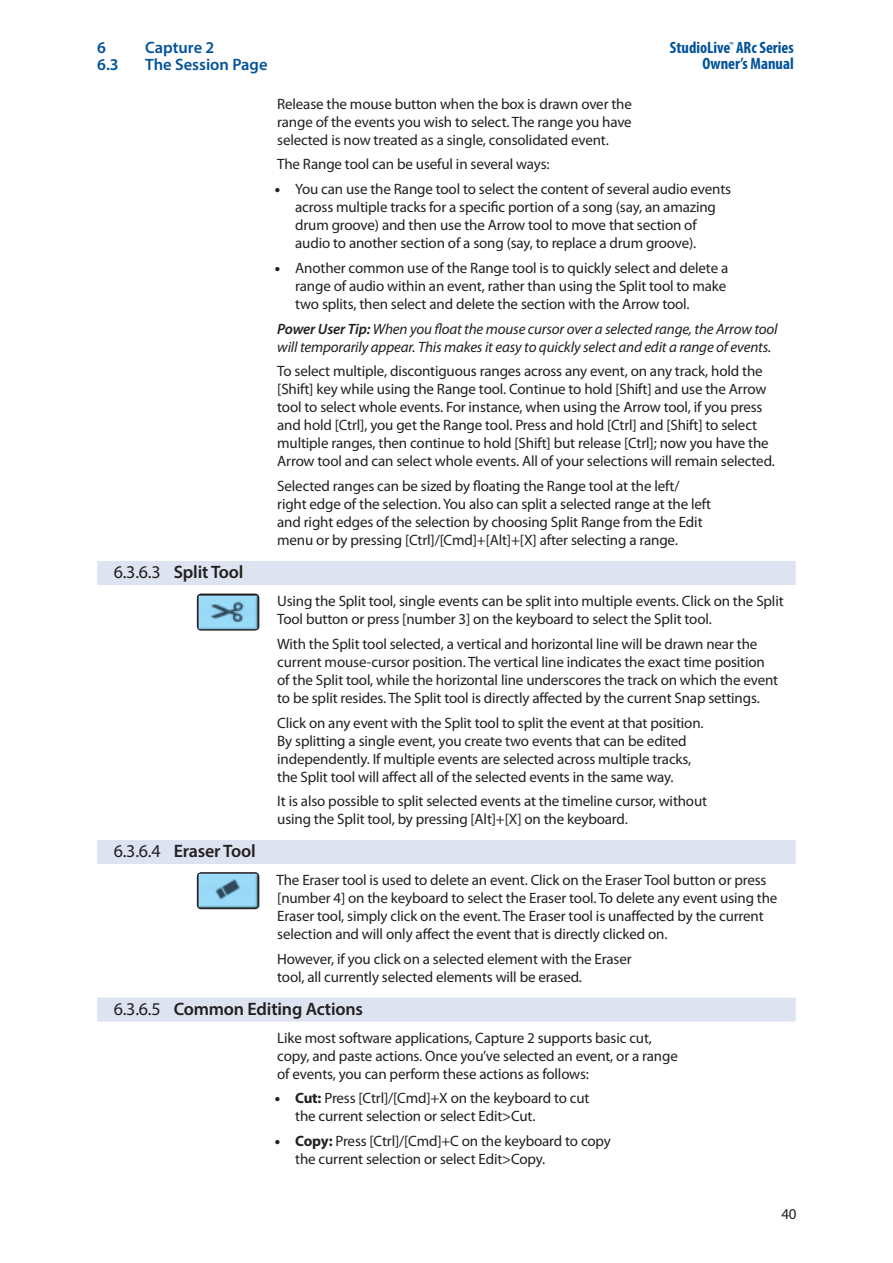
<style>
.page{position:relative;width:893px;height:1263px;background:#fff}
.page>*{position:absolute;margin:0;border:0;box-sizing:border-box;transform-origin:0 0}
.t1{font:600 18px "Myriad Pro";letter-spacing:-.01em;color:#231f20}
.t2{font:700 condensed 16.5px/16.5px "Myriad Pro";color:#01529b;text-align:right}
.t3{font:600 16.5px "Myriad Pro";color:#01529b}
.t4{font:15px/18px "Myriad Pro";letter-spacing:-.01em;color:#231f20}
.t5{font:italic 15px/18px "Myriad Pro";letter-spacing:-.01em;color:#231f20}
.s1{font-weight:400}
.s2{font-weight:900}
.s3{font-weight:600}
.s4{font-weight:700}
</style>
<div class="page">
<div style="left:97px;top:561px;width:699px;height:24px;background:#dee3f1"></div>
<div style="left:97px;top:840px;width:699px;height:24px;background:#dee3f1"></div>
<div style="left:97px;top:997px;width:699px;height:24px;background:#dee3f1"></div>
<img style="left:197px;top:594px;width:62px;height:36px">
<div style="left:197px;top:594px;width:62px;height:36px;border:1px solid #231f20;border-radius:4px"></div>
<img style="left:197px;top:873px;width:62px;height:36px">
<div style="left:197px;top:872px;width:62px;height:37px;border:1px solid #231f20;border-radius:4px"></div>
<p class="t3" style="left:97px;top:37px;width:10px">6</p>
<p class="t3" style="left:145px;top:37px;width:71px">Capture 2</p>
<p class="t3" style="left:97px;top:54px;width:23px">6.3</p>
<p class="t3" style="left:145px;top:54px;width:124px">The Session Page</p>
<p class="t2" style="left:670px;top:39px;width:125px">StudioLive<sup>™</sup> ARc Series<br>Owner’s Manual</p>
<p class="t1" style="left:114px;top:561px;width:131px"><span class="s1">6.3.6.3</span> Split Tool</p>
<p class="t1" style="left:114px;top:840px;width:144px"><span class="s1">6.3.6.4</span> Eraser Tool</p>
<p class="t4" style="left:277px;top:95px;width:356px;text-align:justify">Release the mouse button when the box is drawn over the range of the events you wish to select. The range you have selected is now treated as a single, consolidated event.</p>
<p class="t4" style="left:277px;top:156px;width:274px">The Range tool can be useful in several ways:</p>
<p class="t4" style="left:295px;top:180px;width:437px;text-indent:-20px"><span class="s2">•</span> You can use the Range tool to select the content of several audio events across multiple tracks for a specific portion of a song (say, an amazing drum groove) and then use the Arrow tool to move that section of audio to another section of a song (say, to replace a drum groove).</p>
<p class="t4" style="left:295px;top:259px;width:435px;text-indent:-20px"><span class="s2">•</span> Another common use of the Range tool is to quickly select and delete a range of audio within an event, rather than using the Split tool to make two splits, then select and delete the section with the Arrow tool.</p>
<p class="t5" style="left:277px;top:320px;width:502px"><span class="s3">Power User Tip:</span> When you float the mouse cursor over a selected range, the Arrow tool will temporarily appear. This makes it easy to quickly select and edit a range of events.</p>
<p class="t4" style="left:277px;top:363px;width:499px">To select multiple, discontiguous ranges across any event, on any track, hold the [Shift] key while using the Range tool. Continue to hold [Shift] and use the Arrow tool to select whole events. For instance, when using the Arrow tool, if you press and hold [Ctrl], you get the Range tool. Press and hold [Ctrl] and [Shift] to select multiple ranges, then continue to hold [Shift] but release [Ctrl]; now you have the Arrow tool and can select whole events. All of your selections will remain selected.</p>
<p class="t4" style="left:277px;top:477px;width:436px">Selected ranges can be sized by floating the Range tool at the left/ right edge of the selection. You also can split a selected range at the left and right edges of the selection by choosing Split Range from the Edit menu or by pressing [Ctrl]/[Cmd]+[Alt]+[X] after selecting a range.</p>
<p class="t4" style="left:277px;top:592px;width:508px">Using the Split tool, single events can be split into multiple events. Click on the Split<br>Tool button or press [number 3] on the keyboard to select the Split tool.</p>
<p class="t4" style="left:277px;top:635px;width:503px">With the Split tool selected, a vertical and horizontal line will be drawn near the current mouse-cursor position. The vertical line indicates the exact time position of the Split tool, while the horizontal line underscores the track on which the event to be split resides. The Split tool is directly affected by the current Snap settings.</p>
<p class="t4" style="left:277px;top:714px;width:428px">Click on any event with the Split tool to split the event at that position.<br>By splitting a single event, you create two events that can be edited independently. If multiple events are selected across multiple tracks, the Split tool will affect all of the selected events in the same way.</p>
<p class="t4" style="left:277px;top:792px;width:431px">It is also possible to split selected events at the timeline cursor, without using the Split tool, by pressing [Alt]+[X] on the keyboard.</p>
<p class="t4" style="left:277px;top:871px;width:502px">The Eraser tool is used to delete an event. Click on the Eraser Tool button or press [number 4] on the keyboard to select the Eraser tool. To delete any event using the Eraser tool, simply click on the event. The Eraser tool is unaffected by the current selection and will only affect the event that is directly clicked on.</p>
<p class="t4" style="left:277px;top:950px;width:356px">However, if you click on a selected element with the Eraser tool, all currently selected elements will be erased.</p>
<p class="t1" style="left:114px;top:997px;width:251px"><span class="s1">6.3.6.5</span> Common Editing Actions</p>
<p class="t4" style="left:277px;top:1029px;width:402px">Like most software applications, Capture 2 supports basic cut, copy, and paste actions. Once you’ve selected an event, or a range of events, you can perform these actions as follows:</p>
<p class="t4" style="left:295px;top:1089px;width:296px;text-indent:-20px"><span class="s2">•</span> <span class="s4">Cut:</span> Press [Ctrl]/[Cmd]+X on the keyboard to cut the current selection or select Edit&gt;Cut.</p>
<p class="t4" style="left:295px;top:1132px;width:317px;text-indent:-20px"><span class="s2">•</span> <span class="s4">Copy:</span> Press [Ctrl]/[Cmd]+C on the keyboard to copy the current selection or select Edit&gt;Copy.</p>
<p class="t4" style="left:781px;top:1205px;width:17px">40</p>
</div>
